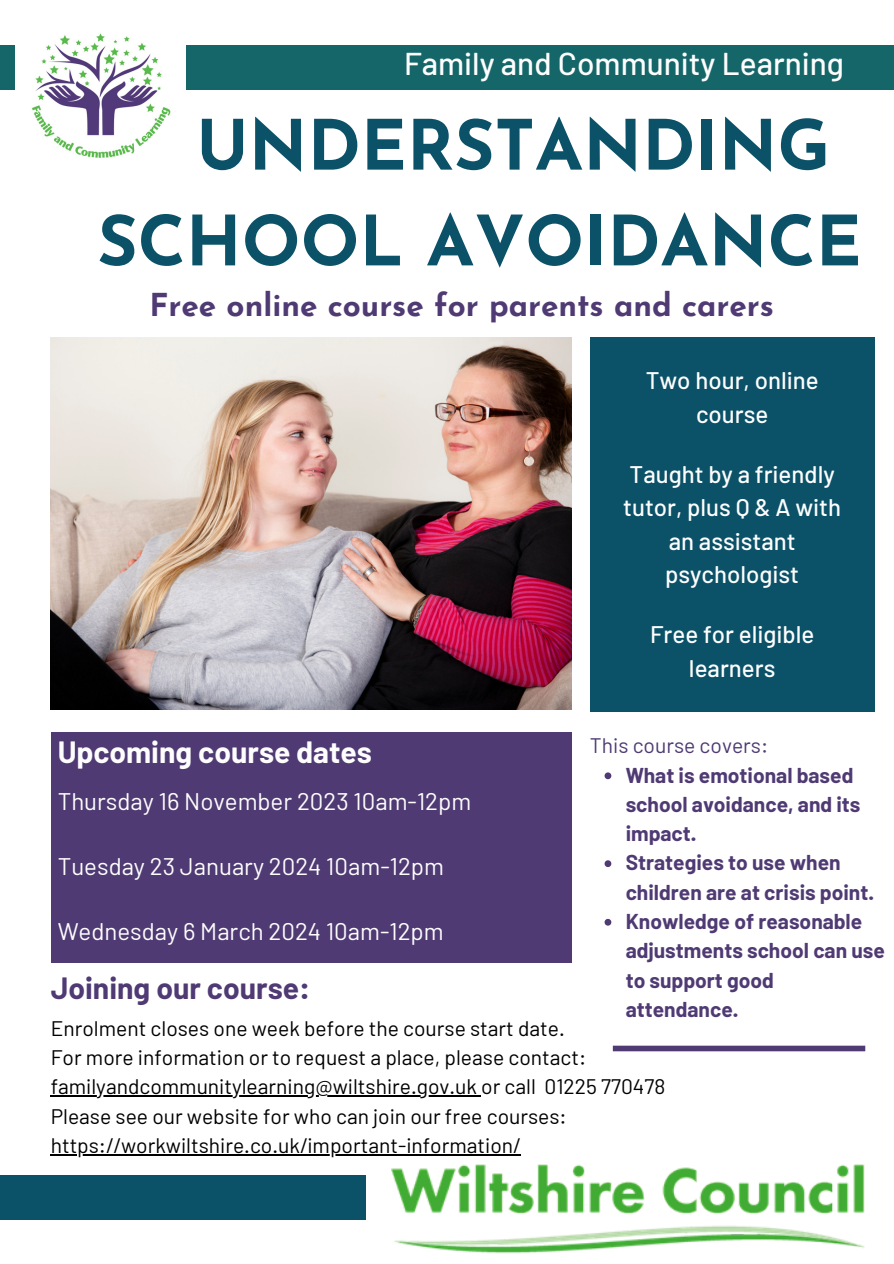
<style>
.page{position:relative;width:894px;height:1264px;background:#fff}
.page>*{position:absolute;margin:0;border:0;box-sizing:border-box;transform-origin:0 0}
.t1{font:700 69px/95.7px "Josefin Sans";color:#0b5269}
.t2{font:700 31.5px "Josefin Sans";color:#4f3a74}
.t3{font:500 31.5px "Barlow";color:#fdfdfd}
.t4{font:700 30px "Barlow";color:#fdfdfd}
.t5{font:700 30px "Barlow";color:#4f3a74}
.t6{font:500 24px/33.6px "Barlow";color:#fdfdfd;text-align:center}
.t7{font:24px "Barlow";color:#fdfdfd}
.t8{font:21px/29.2px "Barlow";color:#000}
.t9{font:700 21px/29.2px "Barlow";color:#4f3a74}
.t10{font:21px "Barlow";color:#4f3a74}
</style>
<div class="page">
<div style="left:0;top:45px;width:893px;height:44px;background:#156669"></div>
<div style="left:0;top:1175px;width:893px;height:44px;background:#0b5269"></div>
<img style="left:51px;top:337px;width:520px;height:373px">
<img style="left:16px;top:33px;width:170px;height:125px">
<div style="left:366px;top:1128px;width:527px;height:135px;background:#fff"></div>
<img style="left:391px;top:1154px;width:473px;height:100px">
<div style="left:589px;top:337px;width:285px;height:375px;background:#0b5269"></div>
<div style="left:51px;top:732px;width:520px;height:396px;background:#4f3a74"></div>
<div style="left:51px;top:962px;width:538px;height:177px;background:#fff"></div>
<svg style="left:604px;top:772px;width:7px;height:7px"></svg>
<svg style="left:604px;top:860px;width:7px;height:7px"></svg>
<svg style="left:604px;top:918px;width:7px;height:7px"></svg>
<hr style="left:51px;top:1095px;width:430px;height:1px;background:#000">
<hr style="left:51px;top:1153px;width:469px;height:2px;background:#000">
<div style="left:612px;top:1045px;width:253px;height:6px;background:#4f3a74"></div>
<p class="t3" style="left:404px;top:43px;width:441px">Family and Community Learning</p>
<p class="t1" style="left:97px;top:104px;width:765px;text-indent:99px">UNDERSTANDING<br>SCHOOL AVOIDANCE</p>
<p class="t2" style="left:150px;top:292px;width:625px">Free online course for parents and carers</p>
<p class="t6" style="left:645px;top:362px;width:174px">Two hour, online course</p>
<p class="t4" style="left:58px;top:733px;width:316px">Upcoming course dates</p>
<p class="t7" style="left:58px;top:785px;width:415px">Thursday 16 November 2023 10am-12pm</p>
<p class="t7" style="left:58px;top:851px;width:387px">Tuesday 23 January 2024 10am-12pm</p>
<p class="t7" style="left:58px;top:916px;width:387px">Wednesday 6 March 2024 10am-12pm</p>
<p class="t5" style="left:51px;top:969px;width:261px">Joining our course:</p>
<p class="t6" style="left:623px;top:456px;width:219px">Taught by a friendly tutor, plus Q &amp; A with an assistant psychologist</p>
<p class="t6" style="left:649px;top:617px;width:166px">Free for eligible learners</p>
<p class="t10" style="left:589px;top:732px;width:180px">This course covers:</p>
<p class="t9" style="left:625px;top:759px;width:236px">What is emotional based school avoidance, and its impact.</p>
<p class="t9" style="left:625px;top:847px;width:250px">Strategies to use when children are at crisis point.</p>
<p class="t9" style="left:625px;top:906px;width:261px">Knowledge of reasonable adjustments school can use to support good attendance.</p>
<p class="t8" style="left:51px;top:1012px;width:515px">Enrolment closes one week before the course start date.</p>
<p class="t8" style="left:51px;top:1041px;width:616px">For more information or to request a place, please contact: familyandcommunitylearning@wiltshire.gov.uk or call 01225 770478</p>
<p class="t8" style="left:51px;top:1100px;width:517px">Please see our website for who can join our free courses:</p>
<p class="t8" style="left:51px;top:1129px;width:471px">https://workwiltshire.co.uk/important-information/</p>
</div>
